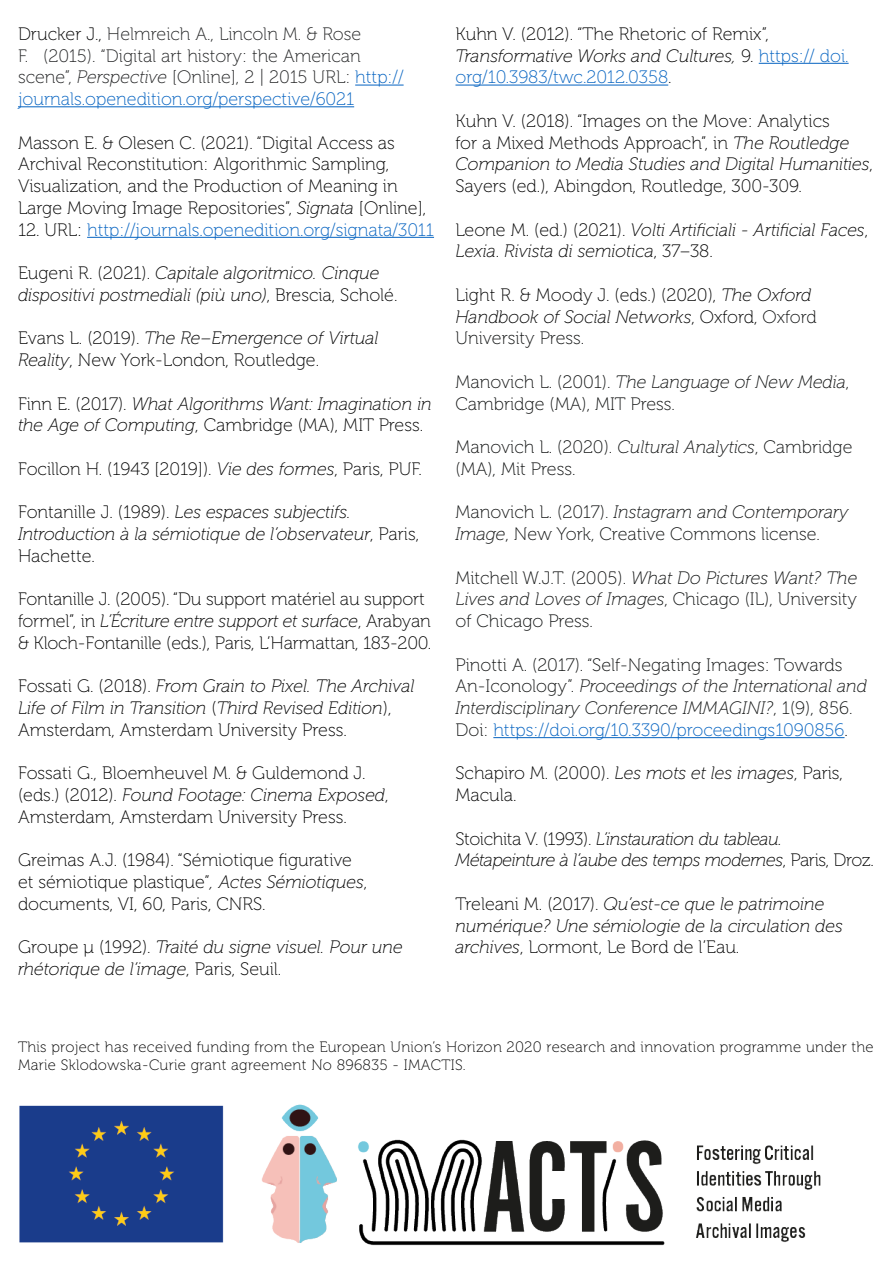
<style>
.page{position:relative;width:893px;height:1263px;background:#fff}
.page>*{position:absolute;margin:0;border:0;box-sizing:border-box;transform-origin:0 0}
.Parrafo_centrale_ing{font:18px/21.8px "Museo 100";color:#000}
.Parrafo_centrale_ing-2{font:italic 18px/21.8px "Museo 100";color:#000}
.Parrafo_centrale_ing-3{font:18px/21.8px "Museo 100";color:#0f1111}
.Parrafo_centrale_ing-4{font:18px/21.8px "Museo 100";color:#202122}
.Parrafo_centrale_ing-5{font:italic 18px/21.8px "Museo 100";letter-spacing:-.02em;color:#000}
.Parrafo_centrale_ing-6{font:18px "Museo 100";color:#0563c1}
.t1{font:15px/18px "Museo 100";letter-spacing:.02em;color:#000}
.s1{color:#000}
.s2{font-style:italic}
.s3{color:#0563c1}
.s4{font-style:normal}
.s5{color:#0f1111}
</style>
<div class="page">
<img style="left:20px;top:1105px;width:204px;height:138px">
<img style="left:262px;top:1104px;width:559px;height:142px">
<hr style="left:355px;top:85px;width:49px;height:1px;background:#0563c1">
<hr style="left:18px;top:106px;width:336px;height:1px;background:#0563c1">
<hr style="left:87px;top:237px;width:347px;height:1px;background:#0563c1">
<hr style="left:759px;top:63px;width:90px;height:1px;background:#0563c1">
<hr style="left:455px;top:85px;width:213px;height:1px;background:#0563c1">
<hr style="left:493px;top:737px;width:351px;height:1px;background:#0563c1">
<p class="Parrafo_centrale_ing-4" style="left:18px;top:23px;width:387px"><span class="s1">Drucker J.,</span> Helmreich A., Lincoln M. &amp; Rose<br>F. (2015). “Digital art history: the American scene”, <span class="s2">Perspective</span> [Online], 2 | 2015 URL: <span class="s3">http:// journals.openedition.org/perspective/6021</span></p>
<p class="Parrafo_centrale_ing" style="left:18px;top:132px;width:410px">Masson E. &amp; Olesen C. (2021). “Digital Access as Archival Reconstitution: Algorithmic Sampling, Visualization, and the Production of Meaning in Large Moving Image Repositories”, <span class="s2">Signata</span> [Online],</p>
<p class="Parrafo_centrale_ing-6" style="left:18px;top:220px;width:418px"><span class="s1">12. URL:</span> http://journals.openedition.org/signata/3011</p>
<p class="Parrafo_centrale_ing-2" style="left:18px;top:262px;width:381px"><span class="s4">Eugeni R. (2021).</span> Capitale algoritmico. Cinque dispositivi postmediali (più uno)<span class="s4">, Brescia, Scholé.</span></p>
<p class="Parrafo_centrale_ing" style="left:18px;top:328px;width:362px">Evans L. (2019). <span class="s2">The Re–Emergence of Virtual<br>Reality</span>, New York-London, Routledge.</p>
<p class="Parrafo_centrale_ing-2" style="left:18px;top:393px;width:415px"><span class="s4">Finn E. (2017).</span> What Algorithms Want: Imagination in the Age of Computing<span class="s4">, Cambridge (MA), MIT Press.</span></p>
<p class="Parrafo_centrale_ing" style="left:18px;top:458px;width:405px">Focillon H. (1943 [2019]). <span class="s2">Vie des formes</span>, Paris, PUF.</p>
<p class="Parrafo_centrale_ing-2" style="left:18px;top:501px;width:403px"><span class="s4">Fontanille J. (1989).</span> Les espaces subjectifs.<br>Introduction à la sémiotique de l’observateur<span class="s4">, Paris,<br>Hachette.</span></p>
<p class="Parrafo_centrale_ing" style="left:18px;top:589px;width:415px">Fontanille J. (2005). “Du support matériel au support formel”, in <span class="s2">L’Écriture entre support et surface</span>, Arabyan &amp; Kloch-Fontanille (eds.), Paris, L’Harmattan, 183-200.</p>
<p class="Parrafo_centrale_ing-2" style="left:18px;top:675px;width:398px"><span class="s4">Fossati G. (2018).</span> From Grain to Pixel. The Archival<br>Life of Film in Transition <span class="s4">(</span>Third Revised Edition<span class="s4">),<br>Amsterdam, Amsterdam University Press.</span></p>
<p class="Parrafo_centrale_ing" style="left:18px;top:763px;width:372px">Fossati G., Bloemheuvel M. &amp; Guldemond J. (eds.) (2012). <span class="s2">Found Footage: Cinema Exposed</span>,<br>Amsterdam, Amsterdam University Press.</p>
<p class="Parrafo_centrale_ing" style="left:18px;top:850px;width:351px">Greimas A.J. (1984). “Sémiotique figurative et sémiotique plastique”<span class="s2">, Actes Sémiotiques</span>, documents, VI, 60, Paris, CNRS.</p>
<p class="Parrafo_centrale_ing-2" style="left:18px;top:936px;width:386px"><span class="s4">Groupe μ (1992).</span> Traité du signe visuel. Pour une rhétorique de l’image<span class="s4">, Paris, Seuil.</span></p>
<p class="Parrafo_centrale_ing" style="left:455px;top:23px;width:395px">Kuhn V. (2012). “The Rhetoric of Remix”,<br><span class="s2">Transformative Works and Cultures,</span> 9. <span class="s3">https:// doi. org/10.3983/twc.2012.0358</span>.</p>
<p class="Parrafo_centrale_ing" style="left:455px;top:110px;width:419px">Kuhn V. (2018). “Images on the Move: Analytics<br>for a Mixed Methods Approach”, in <span class="s2">The Routledge Companion to Media Studies and Digital Humanities</span>, Sayers (ed.), Abingdon, Routledge, 300-309.</p>
<p class="Parrafo_centrale_ing-2" style="left:455px;top:219px;width:414px"><span class="s4">Leone M. (ed.) (2021).</span> Volti Artificiali - Artificial Faces<span class="s4">,<br></span>Lexia<span class="s4">.</span> Rivista di semiotica<span class="s4">, 37–38.</span></p>
<p class="Parrafo_centrale_ing" style="left:455px;top:284px;width:363px">Light R. &amp; Moody J. (eds.) (2020), <span class="s2">The Oxford<br>Handbook of Social Networks</span>, Oxford, <span class="s5">Oxford<br>University Press.</span></p>
<p class="Parrafo_centrale_ing-3" style="left:455px;top:371px;width:395px">Manovich L. (2001). <span class="s2">The Language of New Media</span>,<br>Cambridge (MA), MIT Press.</p>
<p class="Parrafo_centrale_ing-3" style="left:455px;top:436px;width:399px">Manovich L. (2020). <span class="s2">Cultural Analytics</span>, Cambridge (MA), Mit Press.</p>
<p class="Parrafo_centrale_ing-3" style="left:455px;top:502px;width:395px">Manovich L. (2017). <span class="s2">Instagram and Contemporary<br>Image</span>, New York, Creative Commons license.</p>
<p class="Parrafo_centrale_ing-3" style="left:455px;top:567px;width:403px;text-align:justify">Mitchell W.J.T. (2005). <span class="s2">What Do Pictures Want? The Lives and Loves of Images</span>, Chicago (IL), University of Chicago Press.</p>
<p class="Parrafo_centrale_ing-3" style="left:455px;top:654px;width:413px">Pinotti A. (2017). “Self-Negating Images: Towards An-Iconology”. <span class="s2">Proceedings of the International and Interdisciplinary Conference IMMAGINI?</span>, 1(9), 856.<br>Doi: <span class="s3">https://doi.org/10.3390/proceedings1090856</span><span class="s1">.</span></p>
<p class="Parrafo_centrale_ing" style="left:455px;top:763px;width:389px">Schapiro M. (2000). <span class="s2">Les mots et les images</span>, Paris,<br>Macula.</p>
<p class="Parrafo_centrale_ing-5" style="left:455px;top:828px;width:420px"><span class="s4">Stoichita V. (1993).</span> L’instauration du tableau.<br>Métapeinture à l’aube des temps modernes<span class="s4">, Paris, Droz.</span></p>
<p class="Parrafo_centrale_ing-2" style="left:455px;top:893px;width:389px"><span class="s4">Treleani M. (2017).</span> Qu’est-ce que le patrimoine numérique? Une sémiologie de la circulation des archives<span class="s4">, Lormont, Le Bord de l’Eau.</span></p>
<p class="t1" style="left:18px;top:1038px;width:857px">This project has received funding from the European Union’s Horizon 2020 research and innovation programme under the<br>Marie Sklodowska-Curie grant agreement No 896835 - IMACTIS.</p>
</div>
